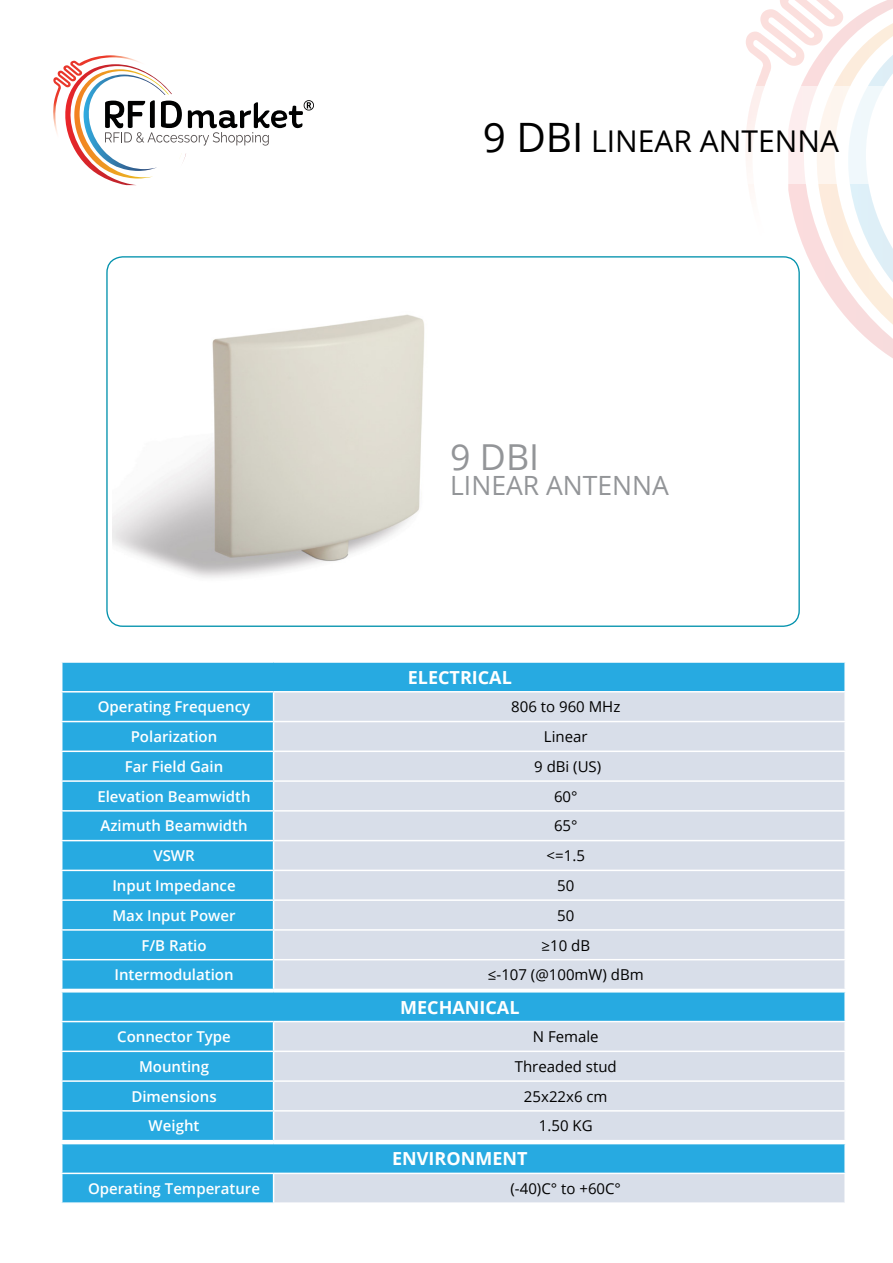
<style>
.page{position:relative;width:893px;height:1263px;background:#fff}
.page>*{position:absolute;margin:0;border:0;box-sizing:border-box;transform-origin:0 0}
.t1{font:40.5px "Open Sans";color:#000}
.t2{font:35.85px "Open Sans";color:#939598}
.t3{font:30px "Open Sans";color:#000}
.t4{font:26.55px "Open Sans";color:#939598}
.t5{font:700 18px "Open Sans";color:#fff}
.t6{font:600 15px "Open Sans";color:#fff}
.t7{font:15px "Open Sans";color:#000}
</style>
<div class="page">
<svg style="left:838px;top:0;width:55px;height:358px"></svg>
<img style="left:838px;top:22px;width:55px;height:304px">
<img style="left:746px;top:0;width:92px;height:307px">
<div style="left:0;top:86px;width:891px;height:98px;background:#fff"></div>
<img style="left:53px;top:57px;width:43px;height:77px">
<svg style="left:63px;top:64px;width:251px;height:121px"></svg>
<div style="left:107px;top:257px;width:692px;height:369px;background:#fff;border-radius:16px"></div>
<img style="left:112px;top:314px;width:313px;height:264px">
<div style="left:62px;top:663px;width:782px;height:326px;background:#27aae1"></div>
<div style="left:274px;top:692px;width:570px;height:297px;background:#d8dee9"></div>
<hr style="left:61px;top:691px;width:213px;height:1px;background:#fff">
<hr style="left:274px;top:691px;width:572px;height:1px;background:#fff">
<hr style="left:61px;top:721px;width:213px;height:1px;background:#fff">
<hr style="left:274px;top:721px;width:572px;height:1px;background:#fff">
<hr style="left:61px;top:750px;width:213px;height:2px;background:#fff">
<hr style="left:274px;top:750px;width:572px;height:2px;background:#fff">
<hr style="left:61px;top:780px;width:213px;height:2px;background:#fff">
<hr style="left:274px;top:780px;width:572px;height:2px;background:#fff">
<hr style="left:61px;top:810px;width:213px;height:2px;background:#fff">
<hr style="left:274px;top:810px;width:572px;height:2px;background:#fff">
<hr style="left:61px;top:840px;width:213px;height:1px;background:#fff">
<hr style="left:274px;top:840px;width:572px;height:1px;background:#fff">
<hr style="left:61px;top:870px;width:213px;height:1px;background:#fff">
<hr style="left:274px;top:870px;width:572px;height:1px;background:#fff">
<hr style="left:61px;top:899px;width:213px;height:2px;background:#fff">
<hr style="left:274px;top:899px;width:572px;height:2px;background:#fff">
<hr style="left:61px;top:929px;width:213px;height:2px;background:#fff">
<hr style="left:274px;top:929px;width:572px;height:2px;background:#fff">
<hr style="left:61px;top:959px;width:213px;height:1px;background:#fff">
<hr style="left:274px;top:959px;width:572px;height:1px;background:#fff">
<svg style="left:273px;top:692px;width:1px;height:297px"></svg>
<div style="left:62px;top:992px;width:782px;height:148px;background:#27aae1"></div>
<div style="left:274px;top:1022px;width:570px;height:118px;background:#d8dee9"></div>
<hr style="left:61px;top:1021px;width:213px;height:1px;background:#fff">
<hr style="left:274px;top:1021px;width:572px;height:1px;background:#fff">
<hr style="left:61px;top:1050px;width:213px;height:2px;background:#fff">
<hr style="left:274px;top:1050px;width:572px;height:2px;background:#fff">
<hr style="left:61px;top:1080px;width:213px;height:2px;background:#fff">
<hr style="left:274px;top:1080px;width:572px;height:2px;background:#fff">
<hr style="left:61px;top:1110px;width:213px;height:1px;background:#fff">
<hr style="left:274px;top:1110px;width:572px;height:1px;background:#fff">
<svg style="left:273px;top:1022px;width:1px;height:118px"></svg>
<div style="left:62px;top:1144px;width:782px;height:58px;background:#27aae1"></div>
<div style="left:274px;top:1173px;width:571px;height:30px;background:#d8dee9"></div>
<hr style="left:61px;top:1172px;width:213px;height:2px;background:#fff">
<svg style="left:61px;top:692px;width:1px;height:481px"></svg>
<hr style="left:274px;top:1172px;width:572px;height:2px;background:#fff">
<svg style="left:273px;top:1174px;width:1px;height:28px"></svg>
<hr style="left:844px;top:1174px;width:2px;height:28px;background:#fff">
<hr style="left:274px;top:1202px;width:572px;height:2px;background:#fff">
<h1 class="t1" style="left:483px;top:109px;width:102px">9 DBI</h1>
<h3 class="t3" style="left:591px;top:120px;width:249px">LINEAR ANTENNA</h3>
<h2 class="t2" style="left:450px;top:432px;width:91px">9 DBI</h2>
<h3 class="t4" style="left:450px;top:467px;width:220px">LINEAR ANTENNA</h3>
<p class="t5" style="left:408px;top:664px;width:106px">ELECTRICAL</p>
<p class="t6" style="left:98px;top:697px;width:154px">Operating Frequency</p>
<p class="t7" style="left:511px;top:697px;width:111px">806 to 960 MHz</p>
<p class="t6" style="left:131px;top:726px;width:88px">Polarization</p>
<p class="t7" style="left:544px;top:726px;width:45px">Linear</p>
<p class="t6" style="left:125px;top:756px;width:100px">Far Field Gain</p>
<p class="t7" style="left:534px;top:756px;width:69px">9 dBi (US(</p>
<p class="t6" style="left:97px;top:786px;width:155px">Elevation Beamwidth</p>
<p class="t7" style="left:554px;top:786px;width:25px">60°</p>
<p class="t6" style="left:100px;top:816px;width:149px">Azimuth Beamwidth</p>
<p class="t7" style="left:554px;top:816px;width:25px">65°</p>
<p class="t6" style="left:153px;top:845px;width:43px">VSWR</p>
<p class="t7" style="left:547px;top:845px;width:40px">=&gt; 1.5</p>
<p class="t6" style="left:112px;top:875px;width:125px">Input Impedance</p>
<p class="t7" style="left:557px;top:875px;width:19px">50</p>
<p class="t6" style="left:112px;top:905px;width:125px">Max Input Power</p>
<p class="t7" style="left:557px;top:905px;width:19px">50</p>
<p class="t6" style="left:141px;top:935px;width:67px">B/F Ratio</p>
<p class="t7" style="left:541px;top:935px;width:50px">≥10 dB</p>
<p class="t6" style="left:114px;top:964px;width:121px">Intermodulation</p>
<p class="t7" style="left:488px;top:964px;width:157px">≤-107 (@100mW) dBm</p>
<p class="t5" style="left:400px;top:994px;width:121px">MECHANICAL</p>
<p class="t6" style="left:117px;top:1026px;width:115px">Connector Type</p>
<p class="t7" style="left:533px;top:1026px;width:67px">N Female</p>
<p class="t6" style="left:139px;top:1056px;width:72px">Mounting</p>
<p class="t7" style="left:515px;top:1056px;width:103px">Threaded stud</p>
<p class="t6" style="left:131px;top:1086px;width:87px">Dimensions</p>
<p class="t7" style="left:524px;top:1086px;width:85px">25x22 6x cm</p>
<p class="t6" style="left:149px;top:1116px;width:52px">Weight</p>
<p class="t7" style="left:539px;top:1116px;width:55px">1.50 KG</p>
<p class="t6" style="left:88px;top:1178px;width:173px">Operating Temperature</p>
<p class="t5" style="left:392px;top:1146px;width:137px">ENVIRONMENT</p>
<p class="t7" style="left:510px;top:1178px;width:112px">(-40 C) ° to +60C°</p>
</div>
